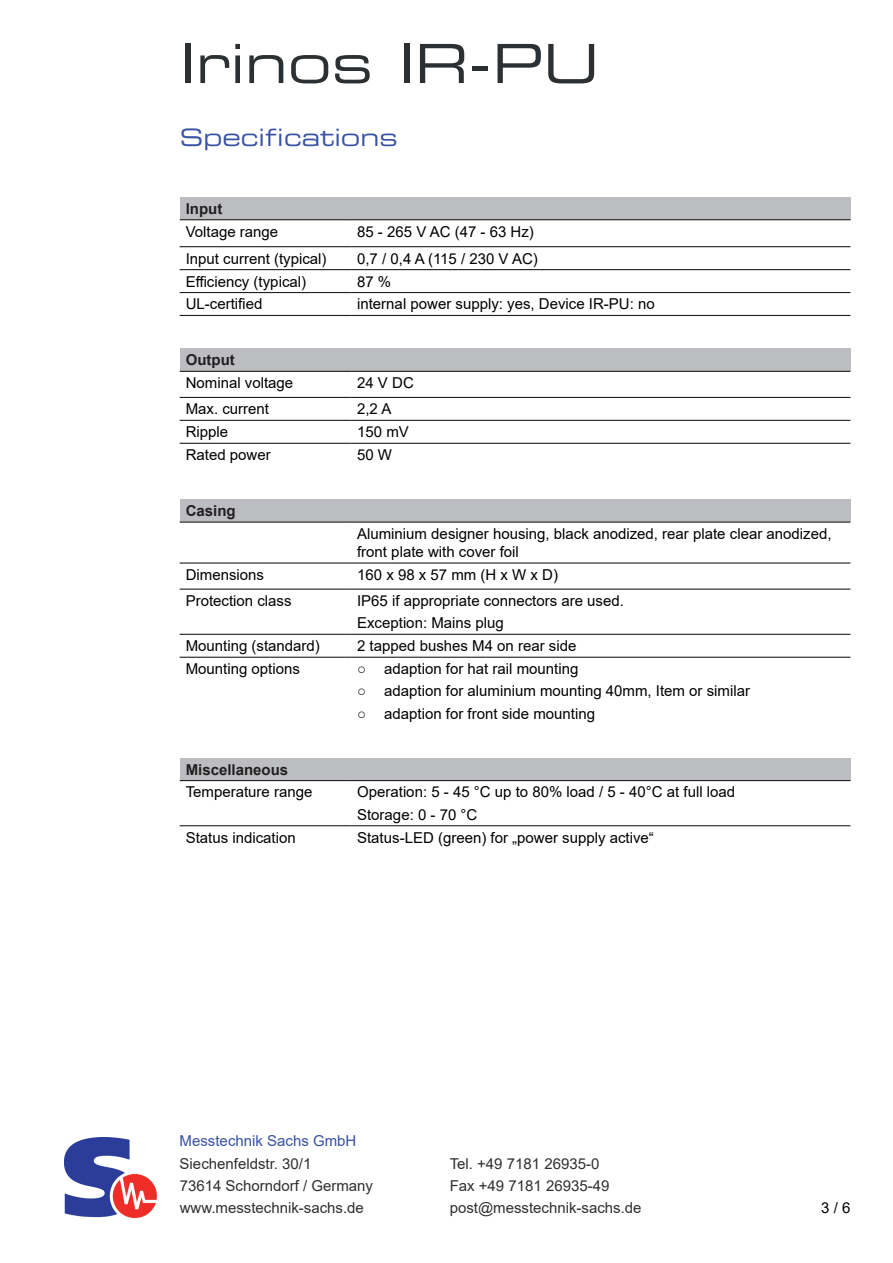
<style>
.page{position:relative;width:893px;height:1263px;background:#fff}
.page>*{position:absolute;margin:0;border:0;box-sizing:border-box;transform-origin:0 0}
.t1{font:54px "Eurostile LT Std Ex 2";color:#2d3032}
.t2{font:24px "Eurostile LT Std Ex 2";color:#3952a3}
.t3{font:15px/22.2px "Arial";color:#000}
.t4{font:15px "Arial";color:#2e3031}
.t5{font:700 15px "Arial";color:#231f20}
.t6{font:15px "Arial";color:#3952a3}
</style>
<div class="page">
<img style="left:65px;top:1137px;width:93px;height:82px">
<div style="left:180px;top:197px;width:670px;height:23px;background:#bcbdc0"></div>
<hr style="left:180px;top:219px;width:171px;height:1px;background:#231f20">
<hr style="left:351px;top:219px;width:499px;height:1px;background:#231f20">
<hr style="left:180px;top:246px;width:171px;height:1px;background:#231f20">
<hr style="left:351px;top:246px;width:499px;height:1px;background:#231f20">
<hr style="left:180px;top:269px;width:171px;height:1px;background:#231f20">
<hr style="left:351px;top:269px;width:499px;height:1px;background:#231f20">
<hr style="left:180px;top:292px;width:171px;height:1px;background:#231f20">
<hr style="left:351px;top:292px;width:499px;height:1px;background:#231f20">
<hr style="left:180px;top:315px;width:171px;height:1px;background:#231f20">
<hr style="left:351px;top:315px;width:499px;height:1px;background:#231f20">
<div style="left:180px;top:348px;width:670px;height:23px;background:#bcbdc0"></div>
<hr style="left:180px;top:371px;width:171px;height:1px;background:#231f20">
<hr style="left:351px;top:371px;width:499px;height:1px;background:#231f20">
<hr style="left:180px;top:397px;width:171px;height:1px;background:#231f20">
<hr style="left:351px;top:397px;width:499px;height:1px;background:#231f20">
<hr style="left:180px;top:420px;width:171px;height:1px;background:#231f20">
<hr style="left:351px;top:420px;width:499px;height:1px;background:#231f20">
<hr style="left:180px;top:443px;width:171px;height:1px;background:#231f20">
<hr style="left:351px;top:443px;width:499px;height:1px;background:#231f20">
<div style="left:180px;top:499px;width:670px;height:23px;background:#bcbdc0"></div>
<hr style="left:180px;top:521px;width:171px;height:2px;background:#231f20">
<hr style="left:351px;top:521px;width:499px;height:2px;background:#231f20">
<hr style="left:180px;top:562px;width:171px;height:2px;background:#231f20">
<hr style="left:351px;top:562px;width:499px;height:2px;background:#231f20">
<hr style="left:180px;top:588px;width:171px;height:2px;background:#231f20">
<hr style="left:351px;top:588px;width:499px;height:2px;background:#231f20">
<hr style="left:180px;top:634px;width:171px;height:1px;background:#231f20">
<hr style="left:351px;top:634px;width:499px;height:1px;background:#231f20">
<hr style="left:180px;top:657px;width:171px;height:1px;background:#231f20">
<hr style="left:351px;top:657px;width:499px;height:1px;background:#231f20">
<div style="left:180px;top:758px;width:670px;height:22px;background:#bcbdc0"></div>
<hr style="left:180px;top:780px;width:171px;height:1px;background:#231f20">
<hr style="left:351px;top:780px;width:499px;height:1px;background:#231f20">
<hr style="left:180px;top:825px;width:171px;height:1px;background:#231f20">
<hr style="left:351px;top:825px;width:499px;height:1px;background:#231f20">
<h1 class="t1" style="left:180px;top:27px;width:421px">Irinos IR-PU</h1>
<h2 class="t2" style="left:180px;top:121px;width:220px">Specifications</h2>
<p class="t5" style="left:186px;top:198px;width:38px">Input</p>
<p class="t3" style="left:186px;top:220px;width:94px">Voltage range</p>
<p class="t3" style="left:357px;top:220px;width:178px">85 - 265 V AC (47 - 63 Hz)</p>
<p class="t3" style="left:186px;top:247px;width:142px">Input current (typical)</p>
<p class="t3" style="left:357px;top:247px;width:182px">0,7 / 0,4 A (115 / 230 V AC)</p>
<p class="t3" style="left:186px;top:270px;width:122px">Efficiency (typical)</p>
<p class="t3" style="left:357px;top:270px;width:36px">87 %</p>
<p class="t3" style="left:186px;top:293px;width:78px">UL-certified</p>
<p class="t3" style="left:357px;top:293px;width:299px">internal power supply: yes, Device IR-PU: no</p>
<p class="t5" style="left:186px;top:349px;width:51px">Output</p>
<p class="t3" style="left:186px;top:372px;width:109px">Nominal voltage</p>
<p class="t3" style="left:357px;top:372px;width:58px">24 V DC</p>
<p class="t3" style="left:186px;top:398px;width:85px">Max. current</p>
<p class="t3" style="left:357px;top:398px;width:36px">2,2 A</p>
<p class="t3" style="left:186px;top:421px;width:44px">Ripple</p>
<p class="t3" style="left:357px;top:421px;width:53px">150 mV</p>
<p class="t3" style="left:186px;top:444px;width:87px">Rated power</p>
<p class="t3" style="left:357px;top:444px;width:37px">50 W</p>
<p class="t5" style="left:186px;top:500px;width:52px">Casing</p>
<p class="t3" style="left:357px;top:525px;width:476px;line-height:18px">Aluminium designer housing, black anodized, rear plate clear anodized, front plate with cover foil</p>
<p class="t3" style="left:186px;top:563px;width:80px">Dimensions</p>
<p class="t3" style="left:357px;top:563px;width:202px">160 x 98 x 57 mm (H x W x D)</p>
<p class="t3" style="left:186px;top:590px;width:107px">Protection class</p>
<p class="t3" style="left:357px;top:590px;width:268px">IP65 if appropriate connectors are used.<br>Exception: Mains plug</p>
<p class="t3" style="left:186px;top:635px;width:136px">Mounting (standard)</p>
<p class="t3" style="left:357px;top:635px;width:221px">2 tapped bushes M4 on rear side</p>
<p class="t3" style="left:186px;top:658px;width:116px">Mounting options</p>
<p class="t3" style="left:357px;top:658px;width:223px">○ adaption for hat rail mounting</p>
<p class="t3" style="left:357px;top:680px;width:394px">○ adaption for aluminium mounting 40mm, Item or similar</p>
<p class="t3" style="left:357px;top:702px;width:239px">○ adaption for front side mounting</p>
<p class="t5" style="left:186px;top:759px;width:104px">Miscellaneous</p>
<p class="t3" style="left:186px;top:781px;width:128px">Temperature range</p>
<p class="t3" style="left:357px;top:781px;width:380px">Operation: 5 - 45 °C up to 80% load / 5 - 40°C at full load<br>Storage: 0 - 70 °C</p>
<p class="t3" style="left:186px;top:826px;width:112px">Status indication</p>
<p class="t3" style="left:357px;top:826px;width:298px">Status-LED (green) for „power supply active“</p>
<p class="t6" style="left:180px;top:1131px;width:178px">Messtechnik Sachs GmbH</p>
<p class="t4" style="left:180px;top:1153px;width:133px">Siechenfeldstr. 30/1</p>
<p class="t4" style="left:450px;top:1153px;width:151px">Tel. +49 7181 26935-0</p>
<p class="t4" style="left:180px;top:1175px;width:195px">73614 Schorndorf / Germany</p>
<p class="t4" style="left:450px;top:1175px;width:161px">Fax +49 7181 26935-49</p>
<p class="t4" style="left:180px;top:1197px;width:186px">www.messtechnik-sachs.de</p>
<p class="t4" style="left:450px;top:1197px;width:193px">post@messtechnik-sachs.de</p>
<p class="t3" style="left:821px;top:1196px;width:31px">3 / 6</p>
</div>
